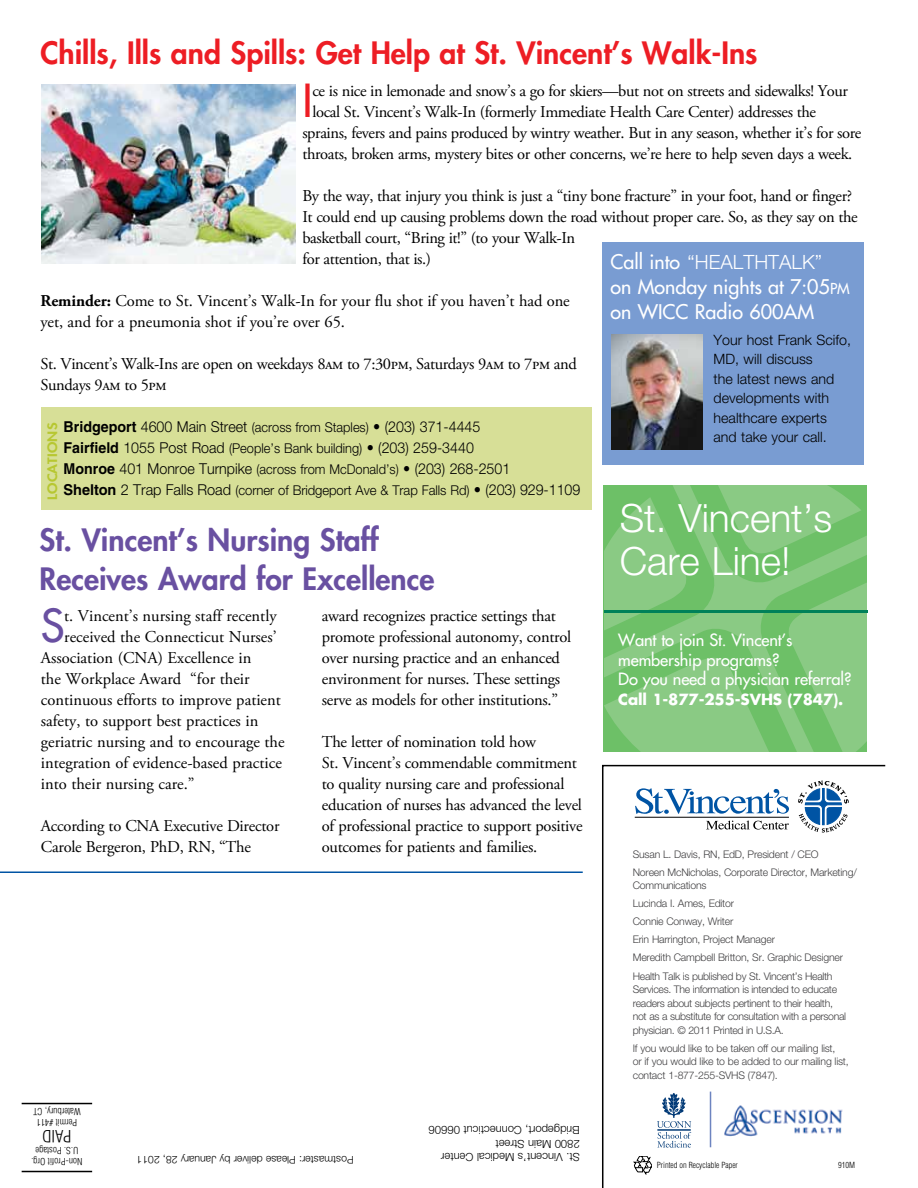
<style>
.page{position:relative;width:918px;height:1188px;background:#fff}
.page>*{position:absolute;margin:0;border:0;box-sizing:border-box;transform-origin:0 0}
.t1{font:44.4px "Futura";color:#ed1d24}
.t2{font:44.4px "Futura";color:#6950a1}
.t3{font:300 39px/42.8px "Helvetica Neue";color:#fff}
.t4{font:800 30px "Futura";color:#ed1d24}
.t5{font:800 30px/39px "Futura";color:#6950a1}
.t6{font:19.65px/24.6px "Futura";color:#fff}
.t7{font:300 19.65px "Helvetica Neue";color:#fff}
.t8{font:16.5px/21px "Adobe Garamond Pro";letter-spacing:-.015em;color:#000}
.t9{font:16.5px/19.5px "Futura";letter-spacing:-.01em;color:#fff}
.t10{font:300 condensed 16.5px "Helvetica";color:#000}
.t11{font:300 15px/21px "Helvetica Neue";color:#000;scale:.95 1}
.t12{font:700 15px "Futura";letter-spacing:-.01em;color:#fff}
.t13{font:300 14.25px/19.5px "Helvetica Neue";color:#000}
.t14{font:300 13.5px "Helvetica Neue";letter-spacing:-.005em;color:#000}
.t15{font:800 12.6px "Futura";color:#b7c731;scale:1.15 1}
.t16{font:300 11.25px/13.5px "Helvetica Neue";color:#000}
.t17{font:300 10.5px/18px "Helvetica Neue";letter-spacing:-.02em;color:#414042}
.t18{font:300 10.5px "Helvetica Neue";color:#000}
.t19{font:300 condensed 9.45px/11.4px "Helvetica";color:#000;text-align:center}
.t20{font:300 condensed 8.25px "Helvetica";color:#000}
.s1{font-weight:700}
.s2{font-family:"Futura";font-weight:400}
.s3{font-size:14.7px}
.s4{font-family:"Helvetica";font-weight:700}
.s5{font-size:13.5px}
.s6{font-family:"Helvetica";font-weight:700;font-size:15px}
.s7{font-size:15px}
</style>
<div class="page">
<div style="left:42px;top:408px;width:550px;height:102px;background:#d7df97"></div>
<div style="left:603px;top:242px;width:261px;height:223px;background:#799cd2"></div>
<img style="left:612px;top:335px;width:91px;height:115px">
<img style="left:41px;top:84px;width:255px;height:179px">
<hr style="left:22px;top:1171px;width:70px;height:1px;background:#000">
<hr style="left:22px;top:1103px;width:70px;height:1px;background:#000">
<svg style="left:602px;top:764px;width:284px;height:424px"></svg>
<hr style="left:0;top:872px;width:583px;height:1px;background:#0054a4">
<div style="left:632px;top:1151px;width:23px;height:27px;background:#fff"></div>
<svg style="left:634px;top:1156px;width:18px;height:18px"></svg>
<div style="left:720px;top:1102px;width:131px;height:39px;background:#fff"></div>
<img style="left:724px;top:1105px;width:119px;height:32px">
<div style="left:655px;top:1090px;width:42px;height:61px;background:#fff"></div>
<svg style="left:657px;top:1093px;width:34px;height:55px"></svg>
<hr style="left:657px;top:1130px;width:34px;height:1px;background:#003976">
<hr style="left:710px;top:1092px;width:1px;height:55px;background:#6d84c0">
<svg style="left:604px;top:486px;width:262px;height:265px;background:#7ec678"></svg>
<hr style="left:604px;top:610px;width:263px;height:3px;background:#008159">
<h3 class="t4" style="left:40px;top:34px;width:719px">Chills, Ills and Spills: Get Help at St. Vincent’s Walk-Ins</h3>
<h1 class="t1" style="left:302px;top:73px;width:12px">I</h1>
<p class="t8" style="left:312px;top:81px;width:537px">ce is nice in lemonade and snow’s a go for skiers—but not on streets and sidewalks! Your</p>
<p class="t8" style="left:312px;top:102px;width:505px">local St. Vincent’s Walk-In (formerly Immediate Health Care Center) addresses the</p>
<p class="t8" style="left:302px;top:123px;width:561px">sprains, fevers and pains produced by wintry weather. But in any season, whether it’s for sore</p>
<p class="t8" style="left:302px;top:144px;width:552px">throats, broken arms, mystery bites or other concerns, we’re here to help seven days a week.</p>
<p class="t8" style="left:302px;top:186px;width:557px">By the way, that injury you think is just a “tiny bone fracture” in your foot, hand or finger?<br>It could end up causing problems down the road without proper care. So, as they say on the basketball court, “Bring it!” (to your Walk-In<br>for attention, that is.)</p>
<p class="t8" style="left:40px;top:291px;width:531px"><span class="s1">Reminder:</span> Come to St. Vincent’s Walk-In for your flu shot if you haven’t had one yet, and for a pneumonia shot if you’re over 65.</p>
<p class="t8" style="left:40px;top:354px;width:538px">St. Vincent’s Walk-Ins are open on weekdays 8am to 7:30pm, Saturdays 9am to 7pm and<br>Sundays 9am to 5pm</p>
<p class="t7" style="left:611px;top:250px;width:213px"><span class="s2">Call into</span> “HEALTHTALK”</p>
<p class="t6" style="left:611px;top:274px;width:241px">on Monday nights at 7:05<span class="s3">pm </span>on WICC Radio 600AM</p>
<p class="t13" style="left:714px;top:330px;width:139px">Your host Frank Scifo,<br>MD, will discuss<br>the latest news and developments with healthcare experts and take your call.</p>
<p class="t11" style="left:64px;top:416px;width:472px"><span class="s4">Bridgeport</span> 4600 Main Street <span class="s5">(across from Staples)</span> • (203) 371-4445<br><span class="s4">Fairfield</span> 1055 Post Road <span class="s5">(People’s Bank building)</span> • (203) 259-3440<br><span class="s4">Monroe</span> 401 Monroe Turnpike <span class="s5">(across from McDonald’s)</span> • (203) 268-2501</p>
<p class="t14" style="left:64px;top:482px;width:518px"><span class="s6">Shelton</span> <span class="s7">2 Trap Falls Road</span> (corner of Bridgeport Ave &amp; Trap Falls Rd) <span class="s7">• (203) 929-1109</span></p>
<p class="t15" style="left:44px;top:500px;width:68px;rotate:-90deg">Locations</p>
<h3 class="t5" style="left:40px;top:520px;width:396px">St. Vincent’s Nursing Staff<br>Receives Award for Excellence</h3>
<p class="t8" style="left:322px;top:606px;width:251px">award recognizes practice settings that promote professional autonomy, control over nursing practice and an enhanced environment for nurses. These settings serve as models for other institutions.”</p>
<p class="t8" style="left:322px;top:732px;width:262px">The letter of nomination told how<br>St. Vincent’s commendable commitment to quality nursing care and professional education of nurses has advanced the level of professional practice to support positive outcomes for patients and families.</p>
<h1 class="t2" style="left:41px;top:598px;width:25px">S</h1>
<p class="t8" style="left:64px;top:606px;width:214px">t. Vincent’s nursing staff recently</p>
<p class="t8" style="left:64px;top:627px;width:214px">received the Connecticut Nurses’</p>
<p class="t8" style="left:41px;top:648px;width:212px">Association (CNA) Excellence in</p>
<p class="t8" style="left:41px;top:669px;width:210px">the Workplace Award “for their</p>
<p class="t8" style="left:41px;top:690px;width:242px">continuous efforts to improve patient</p>
<p class="t8" style="left:41px;top:711px;width:219px">safety, to support best practices in</p>
<p class="t8" style="left:41px;top:732px;width:245px">geriatric nursing and to encourage the</p>
<p class="t8" style="left:41px;top:753px;width:243px">integration of evidence-based practice</p>
<p class="t8" style="left:41px;top:774px;width:155px">into their nursing care.”</p>
<p class="t8" style="left:41px;top:816px;width:240px">According to CNA Executive Director<br>Carole Bergeron, PhD, RN, “The</p>
<p class="t19" style="left:81px;top:1128px;width:49px;rotate:-180deg">Permit #411<br>Waterbury, CT</p>
<p class="t10" style="left:72px;top:1146px;width:31px;rotate:-180deg">PAID</p>
<p class="t19" style="left:83px;top:1168px;width:53px;rotate:-180deg">Non-Profit Org.<br>U.S. Postage</p>
<p class="t18" style="left:354px;top:1166px;width:219px;rotate:-180deg">Postmaster: Please deliver by January 28, 2011</p>
<p class="t16" style="left:580px;top:1164px;width:153px;rotate:-180deg">St. Vincent’s Medical Center<br>2800 Main Street<br>Bridgeport, Connecticut 06606</p>
<h2 class="t3" style="left:620px;top:496px;width:214px">St. Vincent’s<br>Care Line!</h2>
<p class="t9" style="left:618px;top:631px;width:235px">Want to join St. Vincent’s membership programs?<br>Do you need a physician referral?</p>
<p class="t12" style="left:618px;top:689px;width:227px">Call 1-877-255-SVHS (7847).</p>
<p class="t17" style="left:633px;top:845px;width:226px">Susan L. Davis, RN, EdD, President / CEO<br>Noreen McNicholas, Corporate Director, Marketing/</p>
<p class="t17" style="left:633px;top:876px;width:212px">Communications<br>Lucinda I. Ames, Editor<br>Connie Conway, Writer<br>Erin Harrington, Project Manager<br>Meredith Campbell Britton, Sr. Graphic Designer<br>Health Talk is published by St. Vincent’s Health</p>
<p class="t17" style="left:633px;top:982px;width:215px;line-height:13.5px">Services. The information is intended to educate readers about subjects pertinent to their health, not as a substitute for consultation with a personal physician. © 2011 Printed in U.S.A.</p>
<p class="t17" style="left:633px;top:1041px;width:217px;line-height:13.5px">If you would like to be taken off our mailing list,<br>or if you would like to be added to our mailing list, contact 1-877-255-SVHS (7847).</p>
<p class="t20" style="left:657px;top:1160px;width:83px">Printed on Recyclable Paper</p>
<p class="t20" style="left:838px;top:1160px;width:18px">910M</p>
</div>
